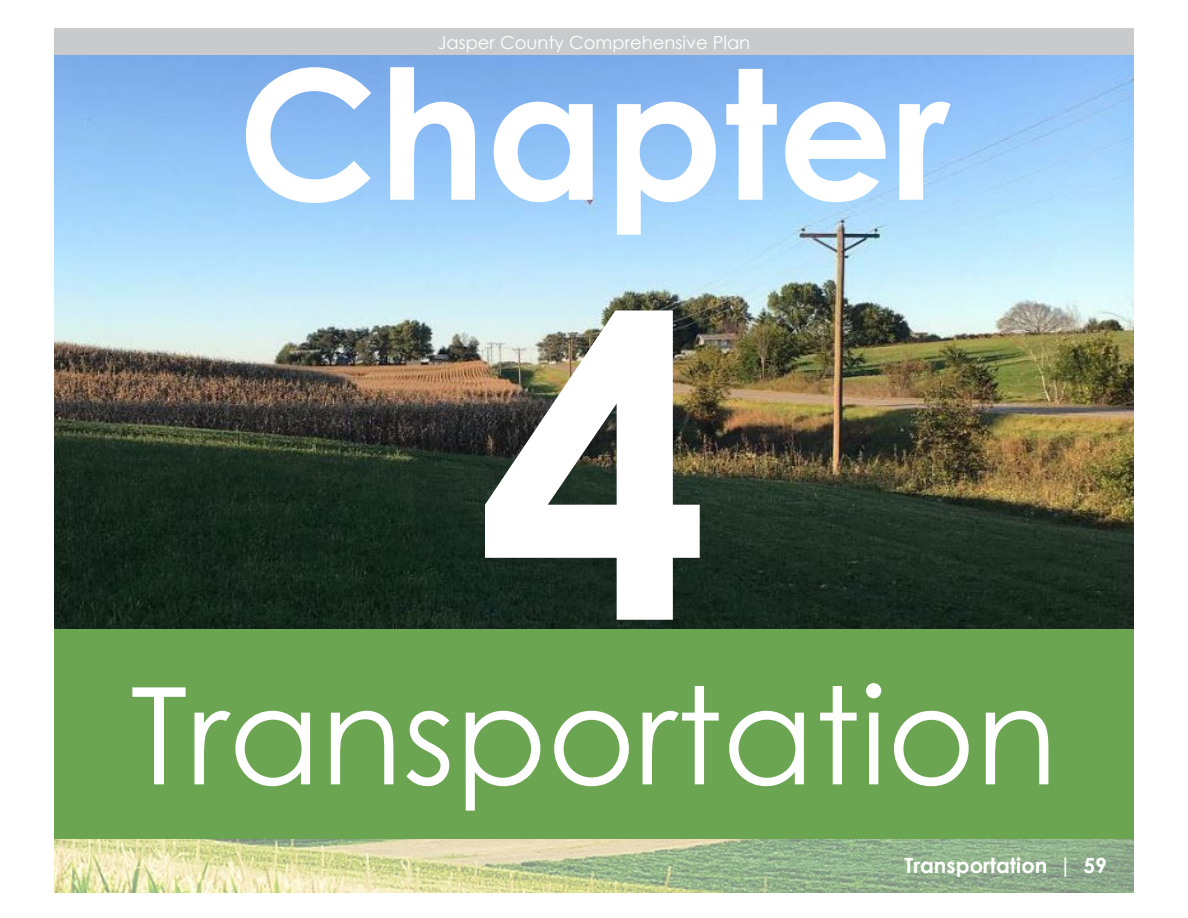
<style>
.page{position:relative;width:1188px;height:918px;background:#fff}
.page>*{position:absolute;margin:0;border:0;box-sizing:border-box;transform-origin:0 0}
.t1{font:700 420px "Century Gothic";color:#fff}
.t2{font:700 180px "Century Gothic";color:#fff}
.t3{font:135px "Century Gothic";color:#fff}
.t4{font:700 21px "Century Gothic";color:#fff}
.t5{font:18px "Century Gothic";color:#fff}
</style>
<div class="page">
<img style="left:54px;top:838px;width:1080px;height:54px">
<div style="left:54px;top:28px;width:1080px;height:28px;background:#c9cacb"></div>
<img style="left:54px;top:56px;width:1080px;height:573px">
<div style="left:54px;top:629px;width:1080px;height:209px;background:#6ca552"></div>
<p class="t5" style="left:438px;top:30px;width:314px">Jasper County Comprehensive Plan</p>
<h2 class="t2" style="left:238px;top:-2px;width:714px">Chapter</h2>
<h1 class="t1" style="left:476px;top:149px;width:237px">4</h1>
<h3 class="t3" style="left:130px;top:641px;width:929px">Transportation</h3>
<p class="t4" style="left:905px;top:850px;width:204px">Transportation | 59</p>
</div>
